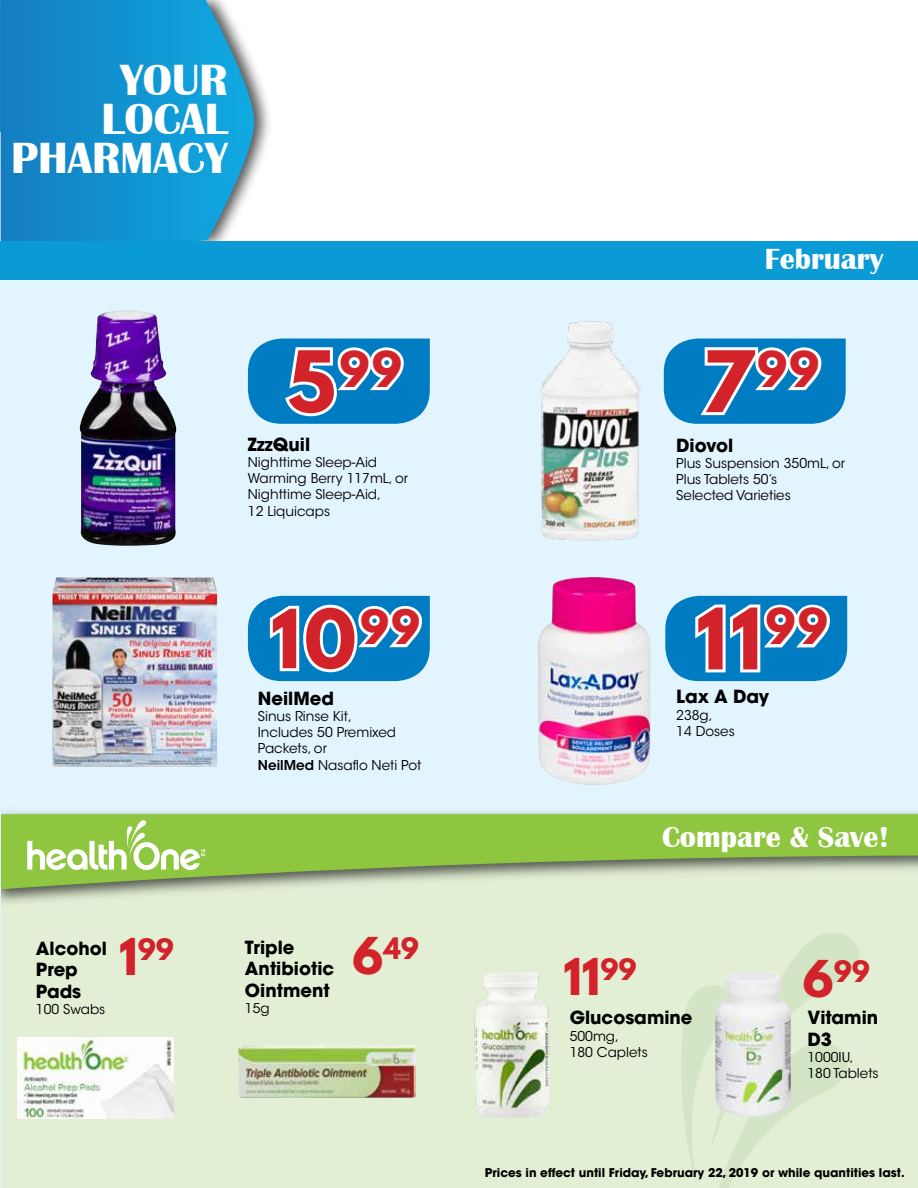
<style>
.page{position:relative;width:918px;height:1188px;background:#fff}
.page>*{position:absolute;margin:0;border:0;box-sizing:border-box;transform-origin:0 0}
.t1{font:700 75px "League Spartan";color:#d2232a}
.t2{font:700 72px "League Spartan";color:#d2232a}
.t3{font:700 45px/39px "Britannic";color:#fff;text-align:right}
.t4{font:700 45px "League Spartan";color:#d2232a}
.t5{font:700 43.65px "League Spartan";color:#d2232a}
.t6{font:700 30px "Britannic";color:#fff}
.t7{font:700 26.25px "League Spartan";color:#d2232a}
.t8{font:700 18px/21.6px "ITC Avant Garde Std";color:#000}
.t9{font:13.5px/16.2px "ITC Avant Garde Std";color:#000}
.t10{font:700 12px "ITC Avant Garde Std";color:#000}
.s1{font-size:75px}
.s2{font-weight:600}
.s3{font-size:45px}
</style>
<div class="page">
<div style="left:1px;top:279px;width:917px;height:909px;background:#e2f4fd"></div>
<div style="left:1px;top:815px;width:917px;height:373px;background:#e2efd4"></div>
<svg style="left:1px;top:814px;width:917px;height:75px;fill:#8ec640"></svg>
<svg style="left:681px;top:933px;width:178px;height:255px"></svg>
<svg style="left:27px;top:820px;width:179px;height:50px;background:#acd573"></svg>
<hr style="left:0;top:0;width:1px;height:1188px;background:#e2f4fd">
<img style="left:0;top:0;width:270px;height:257px">
<svg style="left:246px;top:4px;width:8px;height:236px"></svg>
<svg style="left:1px;top:0;width:245px;height:241px;background:#1993ce"></svg>
<div style="left:1px;top:241px;width:917px;height:38px;background:#0a9bd7"></div>
<svg style="left:664px;top:339px;width:182px;height:85px;background:#3e9cd1"></svg>
<svg style="left:248px;top:596px;width:182px;height:85px;background:#51a6d5"></svg>
<svg style="left:248px;top:339px;width:182px;height:85px;background:#439ed2"></svg>
<svg style="left:665px;top:596px;width:182px;height:85px;background:#49a2d3"></svg>
<img style="left:538px;top:577px;width:112px;height:208px">
<img style="left:52px;top:577px;width:165px;height:190px">
<img style="left:540px;top:321px;width:101px;height:220px">
<img style="left:79px;top:310px;width:97px;height:236px">
<img style="left:18px;top:1038px;width:155px;height:80px">
<img style="left:474px;top:973px;width:76px;height:145px">
<img style="left:715px;top:972px;width:76px;height:145px">
<img style="left:238px;top:1046px;width:177px;height:51px">
<h3 class="t3" style="left:11px;top:61px;width:218px">YOUR<br>LOCAL<br>PHARMACY</h3>
<h3 class="t5" style="left:288px;top:335px;width:116px"><span class="s1">5</span>99</h3>
<h3 class="t8" style="left:248px;top:433px;width:64px">ZzzQuil</h3>
<p class="t9" style="left:248px;top:454px;width:162px">Nighttime Sleep-Aid<br>Warming Berry 117mL, or<br>Nighttime Sleep-Aid,<br>12 Liquicaps</p>
<h2 class="t2" style="left:271px;top:583px;width:151px">10<sup>99</sup></h2>
<h3 class="t8" style="left:258px;top:687px;width:78px">NeilMed</h3>
<p class="t9" style="left:258px;top:708px;width:165px">Sinus Rinse Kit,<br>Includes 50 Premixed<br>Packets, or<br><span class="s2">NeilMed</span> Nasaflo Neti Pot</p>
<h3 class="t8" style="left:36px;top:937px;width:73px">Alcohol<br>Prep<br>Pads</h3>
<p class="t9" style="left:36px;top:1001px;width:71px">100 Swabs</p>
<h3 class="t7" style="left:119px;top:929px;width:56px"><span class="s3">1</span>99</h3>
<h3 class="t7" style="left:352px;top:928px;width:68px"><span class="s3">6</span>49</h3>
<h3 class="t8" style="left:245px;top:936px;width:91px">Triple<br>Antibiotic<br>Ointment</h3>
<p class="t9" style="left:245px;top:1000px;width:26px">15g</p>
<h3 class="t6" style="left:765px;top:242px;width:120px">February</h3>
<h3 class="t5" style="left:702px;top:335px;width:119px"><span class="s1">7</span>99</h3>
<h3 class="t8" style="left:676px;top:434px;width:59px">Diovol</h3>
<p class="t9" style="left:676px;top:455px;width:171px">Plus Suspension 350mL, or<br>Plus Tablets 50’s<br>Selected Varieties</p>
<h1 class="t1" style="left:696px;top:580px;width:133px">11<sup>99</sup></h1>
<h3 class="t8" style="left:676px;top:686px;width:95px">Lax A Day</h3>
<p class="t9" style="left:676px;top:707px;width:60px">238g,<br>14 Doses</p>
<h3 class="t6" style="left:662px;top:820px;width:229px">Compare &amp; Save!</h3>
<h3 class="t4" style="left:563px;top:942px;width:75px">11<sup>99</sup></h3>
<h3 class="t7" style="left:803px;top:951px;width:69px"><span class="s3">6</span>99</h3>
<h3 class="t8" style="left:570px;top:1007px;width:124px">Glucosamine</h3>
<p class="t9" style="left:570px;top:1028px;width:80px">500mg,<br>180 Caplets</p>
<h3 class="t8" style="left:807px;top:1006px;width:72px">Vitamin<br>D3</h3>
<p class="t9" style="left:807px;top:1049px;width:73px">1000IU,<br>180 Tablets</p>
<p class="t10" style="left:485px;top:1165px;width:422px">Prices in effect until Friday, February 22, 2019 or while quantities last.</p>
</div>
